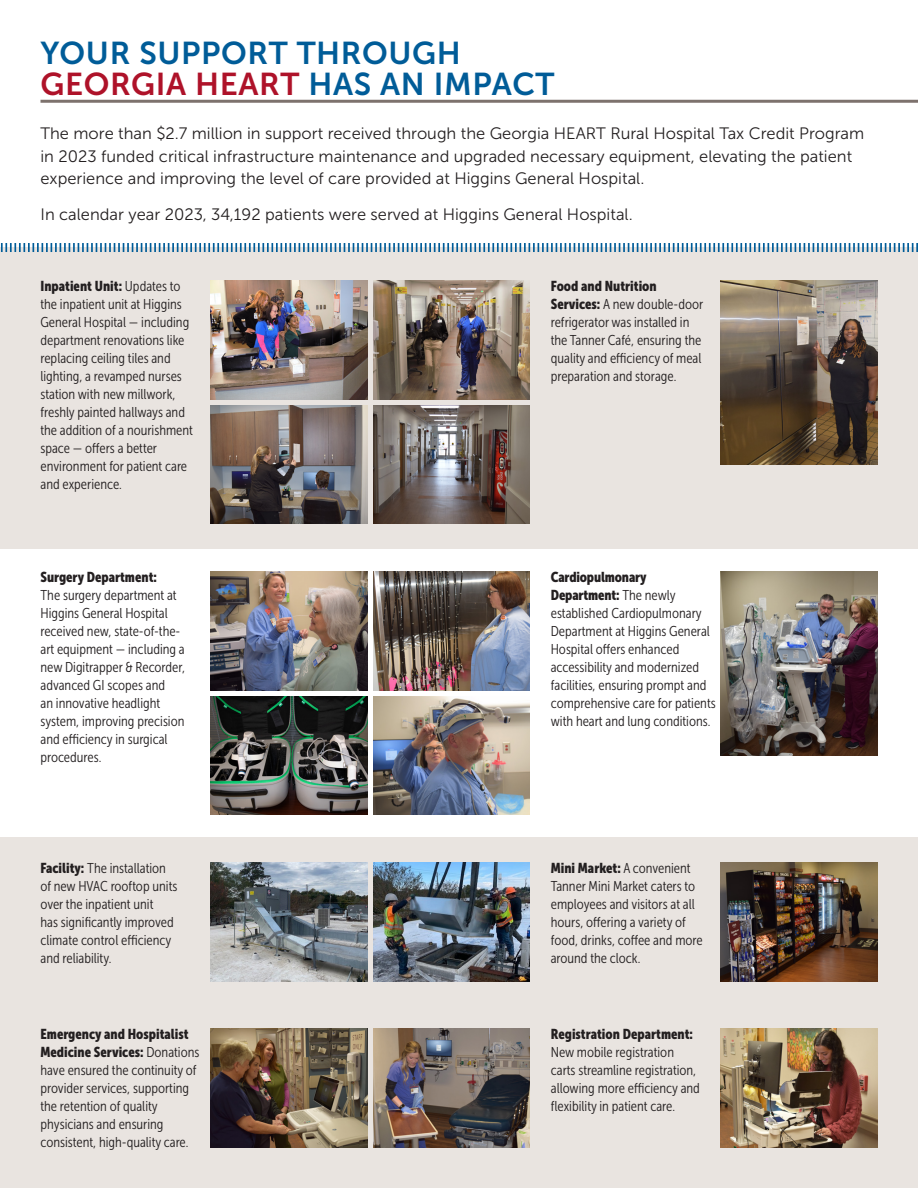
<style>
.page{position:relative;width:918px;height:1188px;background:#fff}
.page>*{position:absolute;margin:0;border:0;box-sizing:border-box;transform-origin:0 0}
.Headers_blue{font:31.5px/30.8px "Museo Sans 700";letter-spacing:.02em;color:#005c98}
.body_copy{font:16.5px/22.5px "Museo Sans 300";color:#231f20}
.Photo_Captions{font:14.25px/18px "Museo Sans Cond 300";color:#231f20}
.s1{color:#ae1229}
.s2{font-family:"Museo Sans Cond 900"}
</style>
<div class="page">
<div style="left:0;top:248px;width:918px;height:301px;background:#e9e4e0"></div>
<div style="left:0;top:838px;width:918px;height:350px;background:#e9e4e0"></div>
<img style="left:374px;top:1029px;width:156px;height:119px">
<img style="left:721px;top:1029px;width:156px;height:119px">
<img style="left:211px;top:1029px;width:156px;height:119px">
<img style="left:373px;top:862px;width:157px;height:119px">
<img style="left:721px;top:862px;width:156px;height:119px">
<img style="left:211px;top:862px;width:156px;height:119px">
<img style="left:373px;top:280px;width:157px;height:119px">
<img style="left:211px;top:405px;width:156px;height:119px">
<img style="left:211px;top:280px;width:156px;height:119px">
<img style="left:721px;top:280px;width:156px;height:185px">
<img style="left:373px;top:405px;width:157px;height:119px">
<img style="left:373px;top:571px;width:157px;height:119px">
<img style="left:211px;top:696px;width:156px;height:119px">
<img style="left:211px;top:571px;width:156px;height:119px">
<img style="left:721px;top:571px;width:157px;height:184px">
<img style="left:373px;top:696px;width:157px;height:119px">
<hr style="left:40px;top:100px;width:878px;height:3px;background:#7d726d">
<svg style="left:0;top:243px;width:918px;height:9px"></svg>
<p class="Headers_blue" style="left:40px;top:38px;width:516px">YOUR SUPPORT THROUGH<br><span class="s1">GEORGIA HEART</span> HAS AN IMPACT</p>
<p class="body_copy" style="left:40px;top:123px;width:825px">The more than $2.7 million in support received through the Georgia HEART Rural Hospital Tax Credit Program in 2023 funded critical infrastructure maintenance and upgraded necessary equipment, elevating the patient experience and improving the level of care provided at Higgins General Hospital.</p>
<p class="body_copy" style="left:40px;top:204px;width:594px">In calendar year 2023, 34,192 patients were served at Higgins General Hospital.</p>
<p class="Photo_Captions" style="left:40px;top:277px;width:154px"><span class="s2">Inpatient Unit:</span> Updates to the inpatient unit at Higgins<br>General Hospital — including department renovations like replacing ceiling tiles and lighting, a revamped nurses station with new millwork, freshly painted hallways and the addition of a nourishment space — offers a better environment for patient care and experience.</p>
<p class="Photo_Captions" style="left:551px;top:277px;width:154px"><span class="s2">Food and Nutrition<br>Services:</span> A new double-door refrigerator was installed in the Tanner Café, ensuring the quality and efficiency of meal preparation and storage.</p>
<p class="Photo_Captions" style="left:40px;top:568px;width:146px"><span class="s2">Surgery Department:<br></span>The surgery department at<br>Higgins General Hospital received new, state-of-the&shy;art equipment — including a new Digitrapper &amp; Recorder, advanced GI scopes and<br>an innovative headlight system, improving precision and efficiency in surgical procedures.</p>
<p class="Photo_Captions" style="left:551px;top:568px;width:166px"><span class="s2">Cardiopulmonary<br>Department:</span> The newly established Cardiopulmonary<br>Department at Higgins General<br>Hospital offers enhanced accessibility and modernized facilities, ensuring prompt and comprehensive care for patients with heart and lung conditions.</p>
<p class="Photo_Captions" style="left:40px;top:859px;width:138px"><span class="s2">Facility:</span> The installation of new HVAC rooftop units over the inpatient unit<br>has significantly improved climate control efficiency and reliability.</p>
<p class="Photo_Captions" style="left:40px;top:1026px;width:160px"><span class="s2">Emergency and Hospitalist<br>Medicine Services:</span> Donations have ensured the continuity of provider services, supporting the retention of quality physicians and ensuring consistent, high-quality care.</p>
<p class="Photo_Captions" style="left:551px;top:859px;width:154px"><span class="s2">Mini Market:</span> A convenient<br>Tanner Mini Market caters to employees and visitors at all hours, offering a variety of food, drinks, coffee and more around the clock.</p>
<p class="Photo_Captions" style="left:551px;top:1026px;width:151px"><span class="s2">Registration Department:<br></span>New mobile registration carts streamline registration, allowing more efficiency and flexibility in patient care.</p>
</div>
